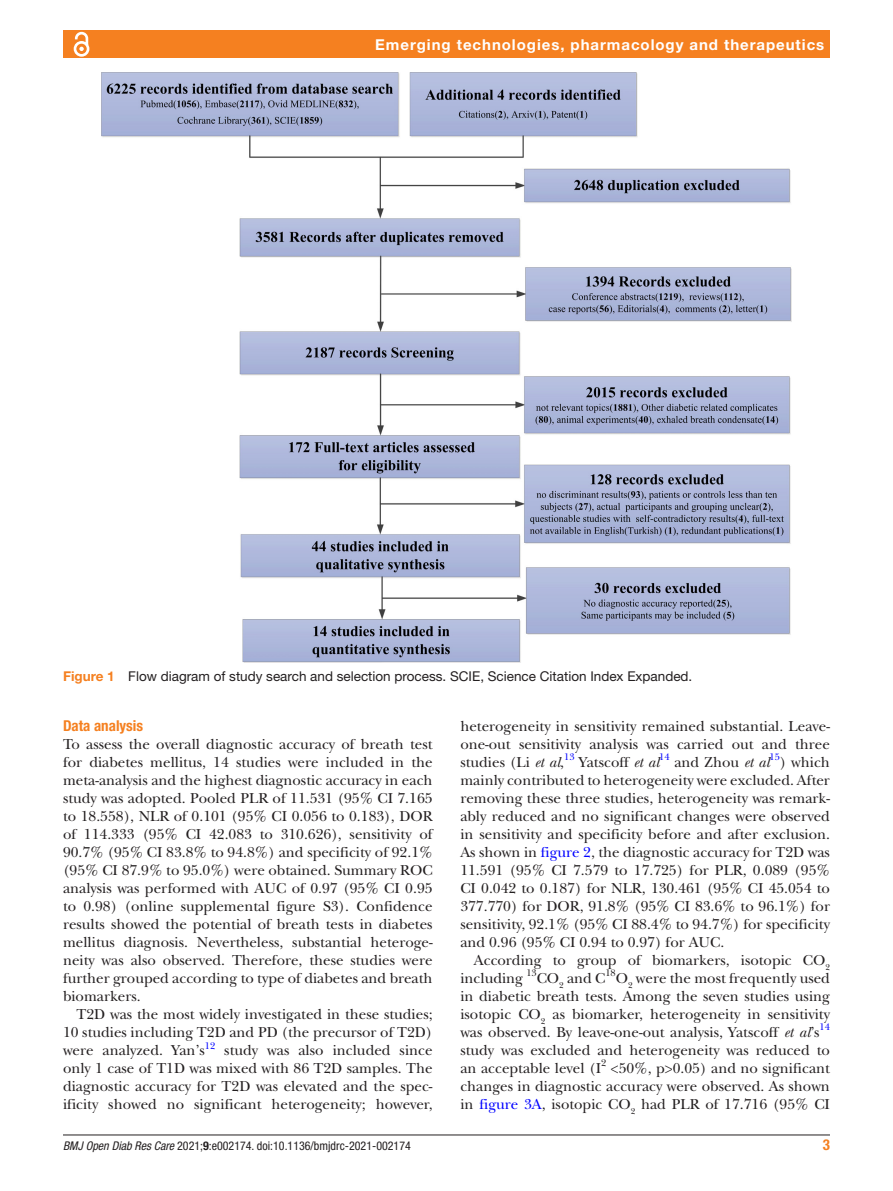
<style>
.page{position:relative;width:893px;height:1191px;background:#fff}
.page>*{position:absolute;margin:0;border:0;box-sizing:border-box;transform-origin:0 0}
.t1{font:15px/18px "New Baskerville";color:#231f20;text-align:justify}
.t2{font:700 15px "Helvetica Neue LT Std";letter-spacing:.065em;color:#fff}
.t3{font:700 condensed 15px "Helvetica Neue LT Std";color:#f58020}
.t4{font:13.5px "Helvetica Neue LT Std";color:#231f20}
.t5{font:condensed 12px "Helvetica Neue LT Std";color:#231f20}
.t6{font:9.9px "New Baskerville";color:#00f}
.t7{font:9.9px "New Baskerville";color:#231f20}
.s1{font-weight:700;color:#f58020}
.s2{font-style:italic}
.s3{color:#00f}
.s4{font-weight:700}
</style>
<div class="page">
<hr style="left:63px;top:1134px;width:767px;height:1px;background:#231f20">
<div style="left:63px;top:31px;width:767px;height:27px;background:#f58020"></div>
<svg style="left:73px;top:31px;width:17px;height:26px"></svg>
<img style="left:101px;top:73px;width:691px;height:590px">
<p class="t2" style="left:375px;top:35px;width:450px">Emerging technologies, pharmacology and therapeutics</p>
<p class="t4" style="left:63px;top:667px;width:631px"><span class="s1">Figure 1</span> Flow diagram of study search and selection process. SCIE, Science Citation Index Expanded.</p>
<p class="t3" style="left:63px;top:717px;width:82px">Data analysis</p>
<p class="t1" style="left:63px;top:735px;width:371px">To assess the overall diagnostic accuracy of breath test for diabetes mellitus, 14 studies were included in the meta-analysis and the highest diagnostic accuracy in each study was adopted. Pooled PLR of 11.531 (95% CI 7.165 to 18.558), NLR of 0.101 (95% CI 0.056 to 0.183), DOR of 114.333 (95% CI 42.083 to 310.626), sensitivity of 90.7% (95% CI 83.8% to 94.8%) and specificity of 92.1% (95% CI 87.9% to 95.0%) were obtained. Summary ROC analysis was performed with AUC of 0.97 (95% CI 0.95 to 0.98) (online supplemental figure S3). Confidence results showed the potential of breath tests in diabetes mellitus diagnosis. Nevertheless, substantial heteroge&shy;neity was also observed. Therefore, these studies were further grouped according to type of diabetes and breath biomarkers.</p>
<p class="t1" style="left:63px;top:1005px;width:371px;text-indent:14px">T2D was the most widely investigated in these studies; 10 studies including T2D and PD (the precursor of T2D) were analyzed. Yan’s</p>
<p class="t6" style="left:205px;top:1039px;width:12px">12</p>
<p class="t1" style="left:63px;top:1041px;width:371px;text-indent:161px">study was also included since only 1 case of T1D was mixed with 86 T2D samples. The diagnostic accuracy for T2D was elevated and the spec&shy;ificity showed no significant heterogeneity; however,</p>
<p class="t1" style="left:460px;top:717px;width:371px">heterogeneity in sensitivity remained substantial. Leave&shy;one-out sensitivity analysis was carried out and three studies (Li <span class="s2">et al</span>,</p>
<p class="t6" style="left:659px;top:751px;width:12px">14</p>
<p class="t1" style="left:674px;top:753px;width:97px">and Zhou <span class="s2">et al</span></p>
<p class="t6" style="left:769px;top:751px;width:12px">15</p>
<p class="t6" style="left:564px;top:751px;width:12px">13</p>
<p class="t1" style="left:460px;top:753px;width:371px;text-indent:319px">) which mainly contributed to heterogeneity were excluded. After removing these three studies, heterogeneity was remark&shy;ably reduced and no significant changes were observed in sensitivity and specificity before and after exclusion.<br>As shown in <span class="s3">figure 2</span>, the diagnostic accuracy for T2D was 11.591 (95% CI 7.579 to 17.725) for PLR, 0.089 (95% CI 0.042 to 0.187) for NLR, 130.461 (95% CI 45.054 to 377.770) for DOR, 91.8% (95% CI 83.6% to 96.1%) for sensitivity, 92.1% (95% CI 88.4% to 94.7%) for specificity and 0.96 (95% CI 0.94 to 0.97) for AUC.</p>
<p class="t1" style="left:460px;top:951px;width:371px;text-indent:14px">According to group of biomarkers, isotopic CO<sub>2 </sub>including <sup>13</sup>CO<sub>2</sub> and C</p>
<p class="t1" style="left:579px;top:753px;width:82px">Yatscoff <span class="s2">et al</span></p>
<p class="t7" style="left:605px;top:967px;width:12px">18</p>
<p class="t1" style="left:460px;top:969px;width:371px;text-indent:155px">O<sub>2</sub> were the most frequently used in diabetic breath tests. Among the seven studies using isotopic CO<sub>2</sub> as biomarker, heterogeneity in sensitivity was observed. By leave-one-out analysis, Yatscoff <span class="s2">et al</span>’s</p>
<p class="t6" style="left:820px;top:1021px;width:12px">14</p>
<p class="t1" style="left:460px;top:1041px;width:371px">study was excluded and heterogeneity was reduced to an acceptable level (I<sup>2</sup> &lt;50%, p&gt;0.05) and no significant changes in diagnostic accuracy were observed. As shown in <span class="s3">figure 3A</span>, isotopic CO<sub>2</sub> had PLR of 17.716 (95% CI</p>
<p class="t5" style="left:63px;top:1138px;width:349px"><span class="s2">BMJ Open Diab Res Care</span> 2021;<span class="s4">9</span>:e002174. doi:10.1136/bmjdrc-2021-002174</p>
<p class="t3" style="left:823px;top:1135px;width:9px">3</p>
</div>
